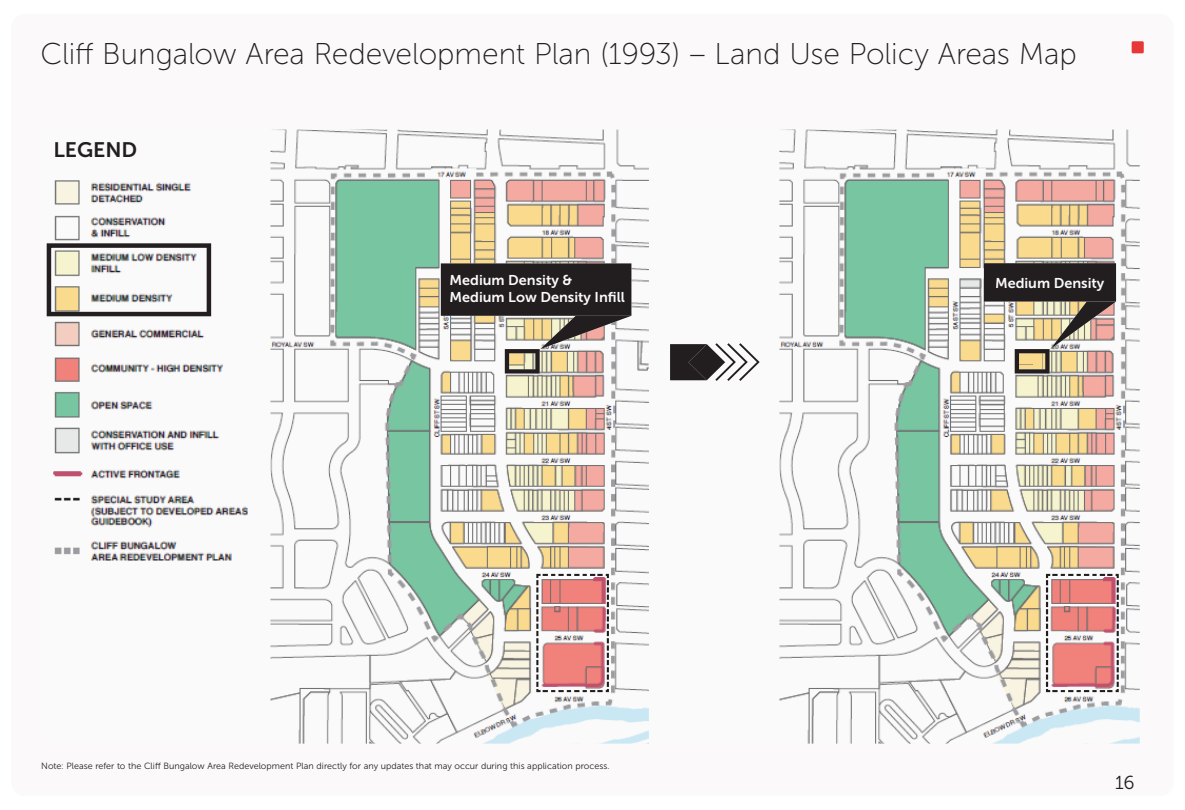
<style>
.page{position:relative;width:1185px;height:810px;background:#fff}
.page>*{position:absolute;margin:0;border:0;box-sizing:border-box;transform-origin:0 0}
.t1{font:30px "Museo Sans 100";letter-spacing:-.005em;color:#231f20}
.t2{font:20.92px "Museo Sans 700";color:#221d1f}
.t3{font:18.75px "Museo Sans 300";color:#231f20}
.t4{font:14.17px "Museo Sans 700";color:#fbfafa}
.t5{font:9px "Museo Sans 300";color:#231f20}
</style>
<div class="page">
<div style="left:11px;top:14px;width:1163px;height:782px;background:#fbf9f9;border-radius:14px"></div>
<div style="left:1132px;top:41px;width:12px;height:12px;background:#e63839"></div>
<svg style="left:670px;top:343px;width:90px;height:38px"></svg>
<img style="left:270px;top:130px;width:379px;height:614px">
<img style="left:779px;top:130px;width:361px;height:614px">
<img style="left:53px;top:180px;width:195px;height:381px">
<svg style="left:962px;top:263px;width:154px;height:123px"></svg>
<div style="left:996px;top:278px;width:108px;height:13px;background:#221d1f"></div>
<svg style="left:441px;top:263px;width:190px;height:111px"></svg>
<div style="left:451px;top:275px;width:121px;height:13px;background:#221d1f"></div>
<div style="left:451px;top:292px;width:174px;height:13px;background:#221d1f"></div>
<img style="left:47px;top:243px;width:164px;height:73px">
<h1 class="t1" style="left:40px;top:38px;width:1038px">Cliff Bungalow Area Redevelopment Plan (1993) – Land Use Policy Areas Map</h1>
<h2 class="t2" style="left:54px;top:138px;width:85px">LEGEND</h2>
<h3 class="t4" style="left:450px;top:272px;width:124px">Medium Density &amp;</h3>
<h3 class="t4" style="left:995px;top:275px;width:111px">Medium Density</h3>
<h3 class="t4" style="left:450px;top:289px;width:177px">Medium Low Density Infill</h3>
<p class="t5" style="left:41px;top:761px;width:570px">Note: Please refer to the Cliff Bungalow Area Redevelopment Plan directly for any updates that may occur during this application process.</p>
<h3 class="t3" style="left:1115px;top:772px;width:21px">16</h3>
</div>
